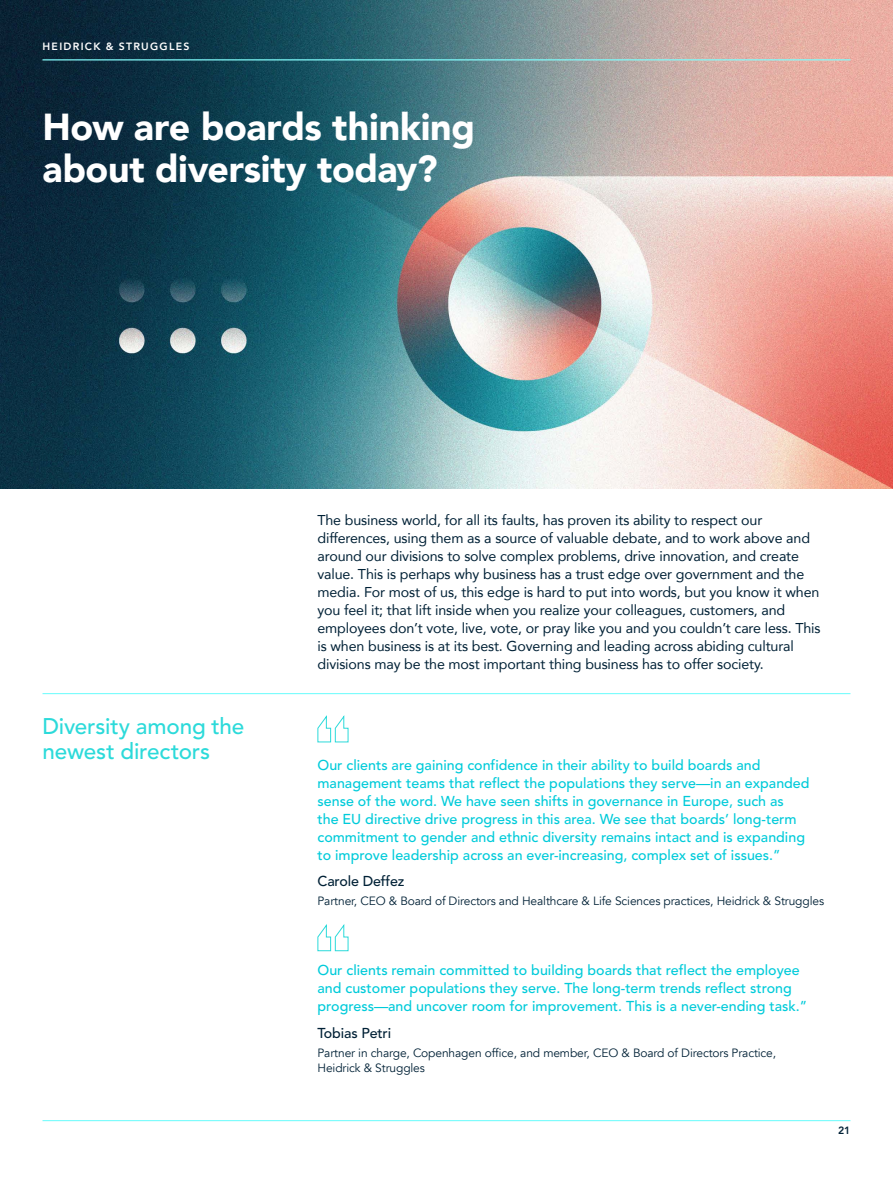
<style>
.page{position:relative;width:893px;height:1188px;background:#fff}
.page>*{position:absolute;margin:0;border:0;box-sizing:border-box;transform-origin:0 0}
.t1{font:900 37.5px/42px "Avenir";letter-spacing:-.01em;color:#fff}
.t2{font:500 22.5px/25.5px "Avenir";letter-spacing:-.01em;color:#2cdada}
.t3{font:14.25px/18px "Avenir";letter-spacing:-.01em;color:#002136}
.t4{font:500 14.25px/18px "Avenir";color:#00cbda}
.t5{font:500 14.25px "Avenir";letter-spacing:-.01em;color:#002136}
.t6{font:12px/15px "Avenir";letter-spacing:-.01em;color:#002136}
.t7{font:800 10.5px "Avenir";letter-spacing:.12em;color:#fff}
.t8{font:800 10.5px "Avenir";color:#002136}
</style>
<div class="page">
<img style="left:0;top:0;width:893px;height:489px">
<hr style="left:43px;top:693px;width:807px;height:1px;background:#66fcfc">
<svg style="left:317px;top:715px;width:32px;height:28px"></svg>
<svg style="left:317px;top:924px;width:32px;height:27px"></svg>
<hr style="left:43px;top:1120px;width:807px;height:1px;background:#66fcfc">
<hr style="left:43px;top:60px;width:807px;height:1px;background:#fff">
<hr style="left:43px;top:59px;width:807px;height:1px;background:#66fcfc">
<p class="t7" style="left:43px;top:38px;width:148px">HEIDRICK &amp; STRUGGLES</p>
<h1 class="t1" style="left:43px;top:105px;width:434px">How are boards thinking about diversity today?</h1>
<h2 class="t2" style="left:43px;top:714px;width:203px">Diversity among the newest directors</h2>
<p class="t3" style="left:317px;top:511px;width:505px">The business world, for all its faults, has proven its ability to respect our differences, using them as a source of valuable debate, and to work above and around our divisions to solve complex problems, drive innovation, and create value. This is perhaps why business has a trust edge over government and the media. For most of us, this edge is hard to put into words, but you know it when you feel it; that lift inside when you realize your colleagues, customers, and employees don’t vote, live, vote, or pray like you and you couldn’t care less. This is when business is at its best. Governing and leading across abiding cultural divisions may be the most important thing business has to offer society.</p>
<p class="t4" style="left:317px;top:756px;width:494px">Our clients are gaining confidence in their ability to build boards and management teams that reflect the populations they serve—in an expanded sense of the word. We have seen shifts in governance in Europe, such as<br>the EU directive drive progress in this area. We see that boards’ long-term commitment to gender and ethnic diversity remains intact and is expanding to improve leadership across an ever-increasing, complex set of issues.”</p>
<p class="t5" style="left:317px;top:871px;width:88px">Carole Deffez</p>
<p class="t6" style="left:317px;top:894px;width:508px">Partner, CEO &amp; Board of Directors and Healthcare &amp; Life Sciences practices, Heidrick &amp; Struggles</p>
<p class="t4" style="left:317px;top:962px;width:491px">Our clients remain committed to building boards that reflect the employee and customer populations they serve. The long-term trends reflect strong progress—and uncover room for improvement. This is a never-ending task.”</p>
<p class="t5" style="left:317px;top:1022px;width:75px">Tobias Petri</p>
<p class="t6" style="left:317px;top:1046px;width:460px">Partner in charge, Copenhagen office, and member, CEO &amp; Board of Directors Practice,<br>Heidrick &amp; Struggles</p>
<p class="t8" style="left:838px;top:1123px;width:14px">21</p>
</div>
